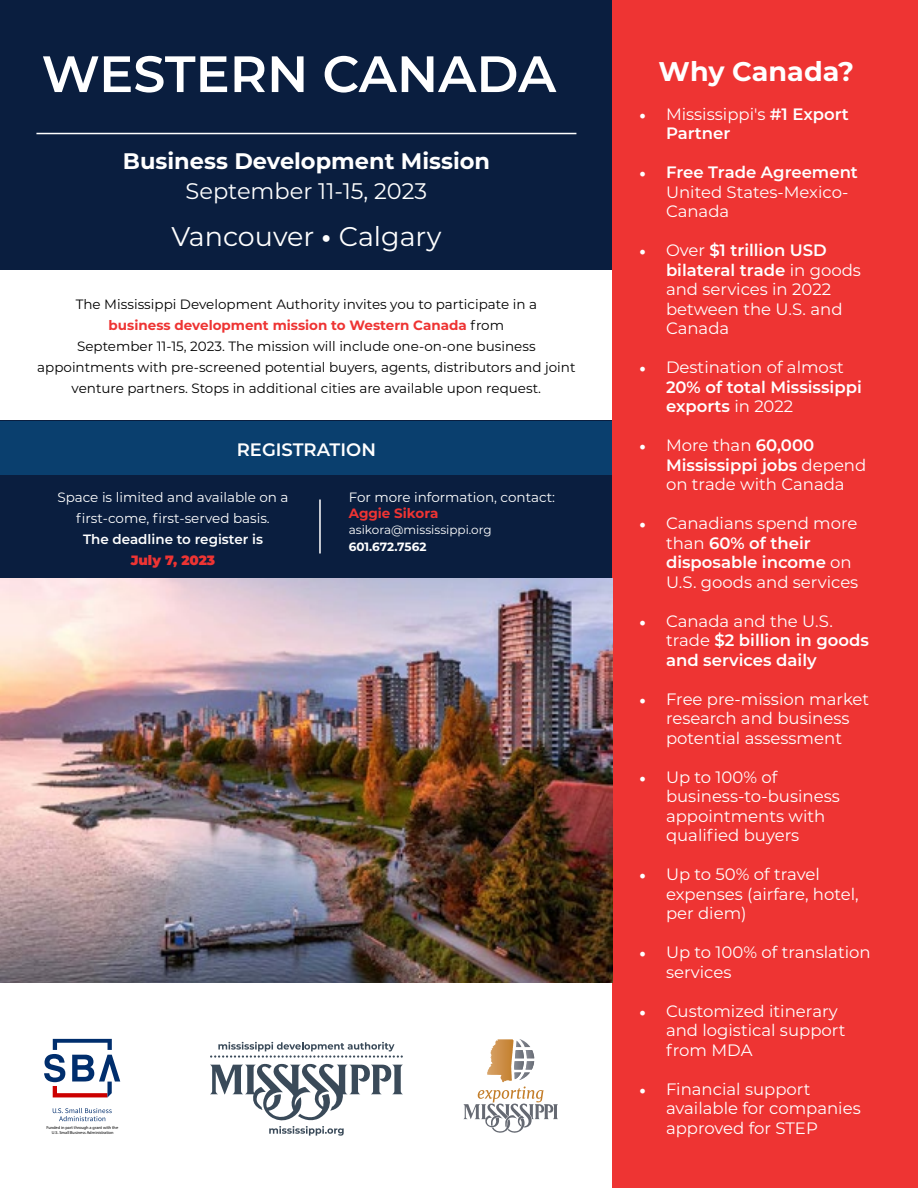
<style>
.page{position:relative;width:918px;height:1188px;background:#fff}
.page>*{position:absolute;margin:0;border:0;box-sizing:border-box;transform-origin:0 0}
.t1{font:600 51px "Montserrat";color:#fff}
.t2{font:27px "Montserrat";color:#fff}
.t3{font:700 27px "Montserrat";color:#fff}
.t4{font:700 22.5px "Montserrat";color:#fff}
.t5{font:22.5px "Montserrat";color:#fff}
.t6{font:600 18px "Montserrat";color:#fff}
.t7{font:16.5px/19.5px "Montserrat";color:#fff}
.t8{font:600 16.5px/19.5px "Montserrat";color:#fff}
.t9{font:13.5px/21px "Montserrat";color:#000;text-align:center}
.t10{font:13.5px/21px "Montserrat";color:#fff;text-align:center}
.t11{font:600 13.5px "Montserrat";color:#fff}
.t12{font:700 13.5px "Montserrat";color:#ee3433}
.t13{font:900 13.5px "Montserrat";color:#ee3433}
.t14{font:12px "Montserrat";color:#fff}
.t15{font:700 12px "Montserrat";color:#fff}
.t16{font:4.35px/5.2px "Myriad Pro";color:#000;text-align:center}
.s1{font-weight:700}
.s2{font-weight:700;color:#ee3433}
.s3{font-family:"Minion Pro";font-weight:400;font-size:18px}
.s4{font-weight:400}
.s5{font-family:"Minion Pro";font-size:18px}
.s6{font-weight:600}
</style>
<div class="page">
<div style="left:0;top:0;width:676px;height:270px;background:#0a1e3f"></div>
<hr style="left:36px;top:133px;width:540px;height:1px;background:#fff">
<div style="left:0;top:421px;width:918px;height:157px;background:#0a1e3f"></div>
<div style="left:0;top:421px;width:918px;height:54px;background:#0a3f6e"></div>
<div style="left:613px;top:0;width:305px;height:1188px;background:#ee3433"></div>
<img style="left:0;top:578px;width:613px;height:404px">
<hr style="left:319px;top:500px;width:2px;height:54px;background:#fff">
<svg style="left:210px;top:1064px;width:193px;height:72px"></svg>
<svg style="left:210px;top:1042px;width:193px;height:16px"></svg>
<svg style="left:44px;top:1039px;width:76px;height:58px"></svg>
<svg style="left:53px;top:1108px;width:59px;height:13px"></svg>
<svg style="left:463px;top:1086px;width:95px;height:47px"></svg>
<svg style="left:492px;top:1039px;width:6px;height:9px"></svg>
<svg style="left:514px;top:1039px;width:20px;height:41px"></svg>
<h1 class="t1" style="left:42px;top:38px;width:516px">WESTERN CANADA</h1>
<h3 class="t4" style="left:123px;top:145px;width:369px">Business Development Mission</h3>
<h3 class="t5" style="left:186px;top:176px;width:243px">September 11-15, 2023</h3>
<h2 class="t2" style="left:171px;top:217px;width:272px">Vancouver <span class="s1">•</span> Calgary</h2>
<p class="t9" style="left:37px;top:293px;width:540px">The Mississippi Development Authority invites you to participate in a<br><span class="s2">business development mission to Western Canada</span> from<br>September 11-15, 2023. The mission will include one-on-one business appointments with pre-screened potential buyers, agents, distributors and joint venture partners. Stops in additional cities are available upon request.</p>
<p class="t6" style="left:237px;top:437px;width:141px">REGISTRATION</p>
<p class="t10" style="left:57px;top:486px;width:233px">Space is limited and available on a first-come, first-served basis.</p>
<p class="t11" style="left:83px;top:529px;width:182px">The deadline to register is</p>
<p class="t13" style="left:131px;top:550px;width:86px">July 7, 2023</p>
<p class="t10" style="left:349px;top:486px;width:208px">For more information, contact:</p>
<p class="t12" style="left:349px;top:503px;width:91px">Aggie Sikora</p>
<p class="t14" style="left:349px;top:522px;width:145px">asikora@mississippi.org</p>
<p class="t15" style="left:349px;top:538px;width:79px">601.672.7562</p>
<p class="t16" style="left:46px;top:1125px;width:73px">Funded in part through a grant with the<br>U.S. Small Business Administration</p>
<h2 class="t3" style="left:659px;top:52px;width:197px">Why Canada?</h2>
<p class="t8" style="left:666px;top:104px;width:184px;text-indent:-27px"><span class="s3">•</span> <span class="s4">Mississippi's</span> #1 Export<br>Partner</p>
<p class="t7" style="left:666px;top:162px;width:193px;text-indent:-27px"><span class="s5">•</span> <span class="s6">Free Trade Agreement<br></span>United States-Mexico-<br>Canada</p>
<p class="t7" style="left:666px;top:240px;width:196px;text-indent:-27px"><span class="s5">•</span> Over <span class="s6">$1 trillion USD bilateral trade</span> in goods and services in 2022 between the U.S. and<br>Canada</p>
<p class="t8" style="left:666px;top:357px;width:197px;text-indent:-27px"><span class="s3">•</span> <span class="s4">Destination of almost<br></span>20% of total Mississippi exports <span class="s4">in 2022</span></p>
<p class="t7" style="left:666px;top:435px;width:202px;text-indent:-27px"><span class="s5">•</span> More than <span class="s6">60,000<br>Mississippi jobs</span> depend on trade with Canada</p>
<p class="t7" style="left:666px;top:513px;width:194px;text-indent:-27px"><span class="s5">•</span> Canadians spend more than <span class="s6">60% of their disposable income</span> on<br>U.S. goods and services</p>
<p class="t8" style="left:666px;top:611px;width:205px;text-indent:-27px"><span class="s3">•</span> <span class="s4">Canada and the U.S. trade</span> $2 billion in goods and services daily</p>
<p class="t7" style="left:639px;top:689px;width:232px;text-align:center"><span class="s5">•</span> Free pre-mission market research and business potential assessment</p>
<p class="t7" style="left:666px;top:767px;width:175px;text-indent:-27px"><span class="s5">•</span> Up to 100% of business-to-business appointments with qualified buyers</p>
<p class="t7" style="left:666px;top:864px;width:194px;text-indent:-27px"><span class="s5">•</span> Up to 50% of travel expenses (airfare, hotel, per diem)</p>
<p class="t7" style="left:666px;top:942px;width:206px;text-indent:-27px"><span class="s5">•</span> Up to 100% of translation services</p>
<p class="t7" style="left:666px;top:1001px;width:181px;text-indent:-27px"><span class="s5">•</span> Customized itinerary and logistical support from MDA</p>
<p class="t7" style="left:666px;top:1079px;width:196px;text-indent:-27px"><span class="s5">•</span> Financial support available for companies approved for STEP</p>
</div>
